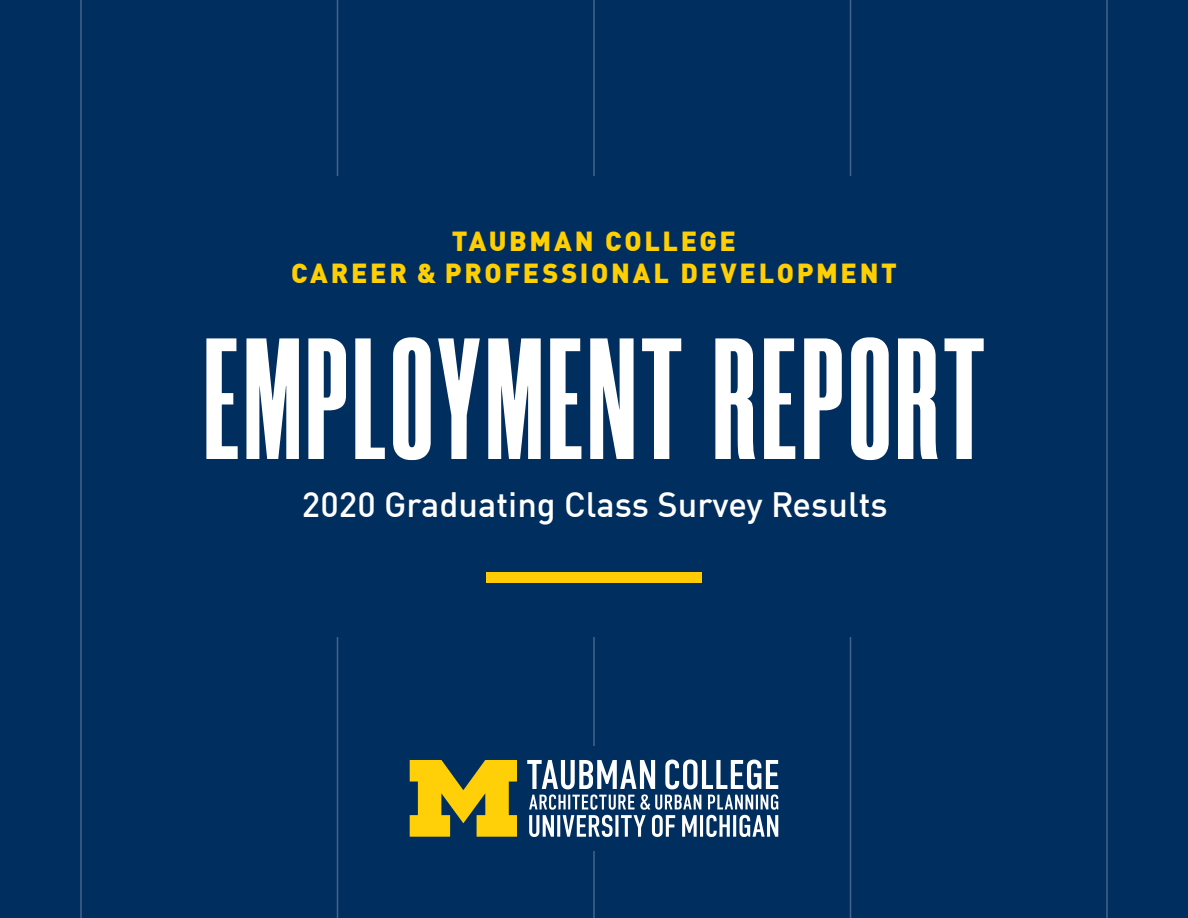
<style>
.page{position:relative;width:1188px;height:918px;background:#002e5e}
.page>*{position:absolute;margin:0;border:0;box-sizing:border-box;transform-origin:0 0}
.t1{font:800 172.5px "Morganite";letter-spacing:.03em;color:#fff}
.t2{font:500 34.5px "DIN Offc";color:#fff}
.t3{font:900 27px/32.4px "DIN Offc";letter-spacing:.095em;color:#ffcf01;text-align:center}
</style>
<div class="page">
<hr style="left:80px;top:0;width:2px;height:918px;background:#46638c">
<hr style="left:1106px;top:0;width:2px;height:918px;background:#46638c">
<hr style="left:337px;top:0;width:1px;height:918px;background:#46638c">
<hr style="left:593px;top:0;width:2px;height:918px;background:#46638c">
<hr style="left:850px;top:0;width:1px;height:918px;background:#46638c">
<div style="left:184px;top:176px;width:831px;height:461px;background:#002e5e"></div>
<div style="left:486px;top:572px;width:216px;height:11px;background:#ffcb05"></div>
<div style="left:410px;top:746px;width:368px;height:104px;background:#002e5e"></div>
<svg style="left:410px;top:760px;width:107px;height:77px"></svg>
<svg style="left:527px;top:760px;width:251px;height:77px"></svg>
<p class="t3" style="left:291px;top:224px;width:607px">TAUBMAN COLLEGE<br>CAREER &amp; PROFESSIONAL DEVELOPMENT</p>
<h1 class="t1" style="left:204px;top:310px;width:782px">EMPLOYMENT REPORT</h1>
<p class="t2" style="left:302px;top:483px;width:587px">2020 Graduating Class Survey Results</p>
</div>
